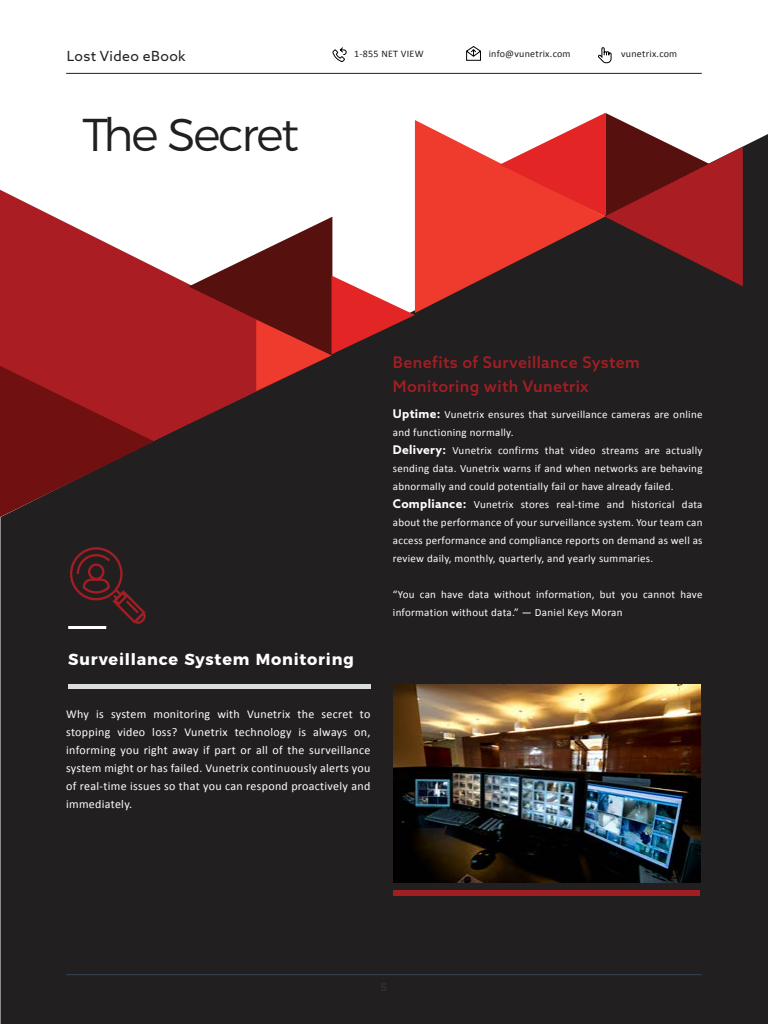
<style>
.page{position:relative;width:768px;height:1024px;background:#fff}
.page>*{position:absolute;margin:0;border:0;box-sizing:border-box;transform-origin:0 0}
.t1{font:300 46px "Montserrat";letter-spacing:-.05em;color:#221f20}
.t2{font:500 16px/24px "Azo Sans";letter-spacing:.025em;color:#a31e23}
.t3{font:700 16px "Montserrat";letter-spacing:.05em;color:#fff}
.t4{font:14px "Azo Sans";letter-spacing:.025em;color:#221f20}
.t5{font:12px/18px "Calibri";letter-spacing:.025em;color:#fff;text-align:justify}
.t6{font:11px/18px "Calibri";letter-spacing:.025em;color:#fff}
.t7{font:11px "Montserrat";color:#2e333c}
.t8{font:10px "Calibri";letter-spacing:.025em;color:#221f20}
.s1{font-family:"Azo Sans";font-weight:700;font-size:12px}
</style>
<div class="page">
<div style="left:0;top:134px;width:768px;height:890px;background:#221f20"></div>
<svg style="left:0;top:190px;width:332px;height:325px;fill:#aa1f23"></svg>
<svg style="left:0;top:366px;width:154px;height:151px;background:#6b1719"></svg>
<svg style="left:189px;top:217px;width:226px;height:174px"></svg>
<svg style="left:415px;top:120px;width:190px;height:193px;background:#be463d"></svg>
<svg style="left:500px;top:113px;width:243px;height:173px"></svg>
<hr style="left:68px;top:626px;width:38px;height:3px;background:#fff">
<div style="left:68px;top:684px;width:302px;height:5px;background:#dcddde"></div>
<div style="left:394px;top:890px;width:306px;height:6px;background:#a31e23"></div>
<svg style="left:70px;top:547px;width:76px;height:77px;background:#381e20"></svg>
<img style="left:394px;top:684px;width:306px;height:199px">
<hr style="left:66px;top:974px;width:636px;height:1px;background:#394454">
<hr style="left:66px;top:73px;width:636px;height:1px;background:#221f20">
<svg style="left:332px;top:47px;width:15px;height:15px"></svg>
<svg style="left:466px;top:46px;width:15px;height:15px"></svg>
<svg style="left:598px;top:47px;width:14px;height:17px"></svg>
<p class="t4" style="left:67px;top:46px;width:120px">Lost Video eBook</p>
<p class="t8" style="left:354px;top:48px;width:71px">1-855 NET VIEW</p>
<p class="t8" style="left:489px;top:48px;width:83px">info@vunetrix.com</p>
<p class="t8" style="left:621px;top:48px;width:58px">vunetrix.com</p>
<h1 class="t1" style="left:83px;top:99px;width:218px">The Secret</h1>
<h2 class="t3" style="left:68px;top:646px;width:287px">Surveillance System Monitoring</h2>
<p class="t5" style="left:66px;top:705px;width:306px">Why is system monitoring with Vunetrix the secret to stopping video loss? Vunetrix technology is always on, informing you right away if part or all of the surveillance system might or has failed. Vunetrix continuously alerts you of real-time issues so that you can respond proactively and immediately.</p>
<h2 class="t2" style="left:393px;top:350px;width:249px">Benefits of Surveillance System<br>Monitoring with Vunetrix</h2>
<p class="t6" style="left:393px;top:405px;width:311px"><span class="s1">Uptime:</span> Vunetrix ensures that surveillance cameras are online and functioning normally.<br><span class="s1">Delivery:</span> Vunetrix confirms that video streams are actually sending data. Vunetrix warns if and when networks are behaving abnormally and could potentially fail or have already failed.<br><span class="s1">Compliance:</span> Vunetrix stores real-time and historical data about the performance of your surveillance system. Your team can access performance and compliance reports on demand as well as review daily, monthly, quarterly, and yearly summaries.</p>
<p class="t6" style="left:393px;top:585px;width:311px">“You can have data without information, but you cannot have information without data.” — Daniel Keys Moran</p>
<p class="t7" style="left:381px;top:978px;width:8px">5</p>
</div>
